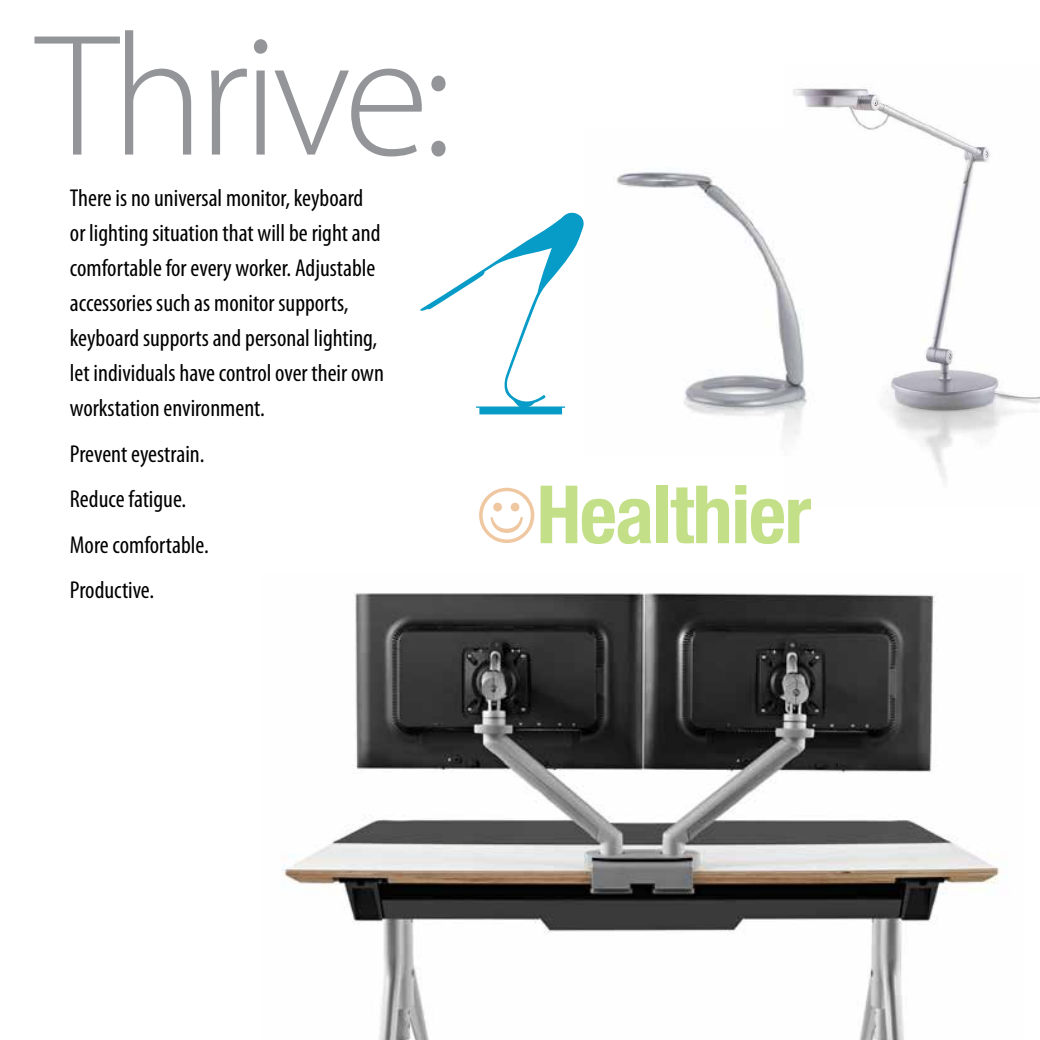
<style>
.page{position:relative;width:1040px;height:1040px;background:#fff}
.page>*{position:absolute;margin:0;border:0;box-sizing:border-box;transform-origin:0 0}
.t1{font:300 175px "Myriad Pro";letter-spacing:-.04em;color:#939598}
.t2{font:700 condensed 80.5px "Helvetica Neue";letter-spacing:-.02em;color:#c3e088}
.t3{font:condensed 24.5px/35px "Myriad Pro";color:#000}
.s1{color:#efc7a1}
</style>
<div class="page">
<img style="left:282px;top:593px;width:718px;height:447px">
<img style="left:793px;top:88px;width:247px;height:392px">
<img style="left:616px;top:128px;width:208px;height:328px">
<svg style="left:420px;top:213px;width:163px;height:201px"></svg>
<h1 class="t1" style="left:36px;top:-9px;width:417px">Thrive:</h1>
<p class="t3" style="left:70px;top:180px;width:315px">There is no universal monitor, keyboard or lighting situation that will be right and comfortable for every worker. Adjustable accessories such as monitor supports, keyboard supports and personal lighting, let individuals have control over their own workstation environment.</p>
<p class="t3" style="left:70px;top:430px;width:140px;line-height:45.5px">Prevent eyestrain.<br>Reduce fatigue.<br>More comfortable.<br>Productive.</p>
<h2 class="t2" style="left:470px;top:447px;width:342px"><span class="s1">☺</span>Healthier</h2>
</div>
